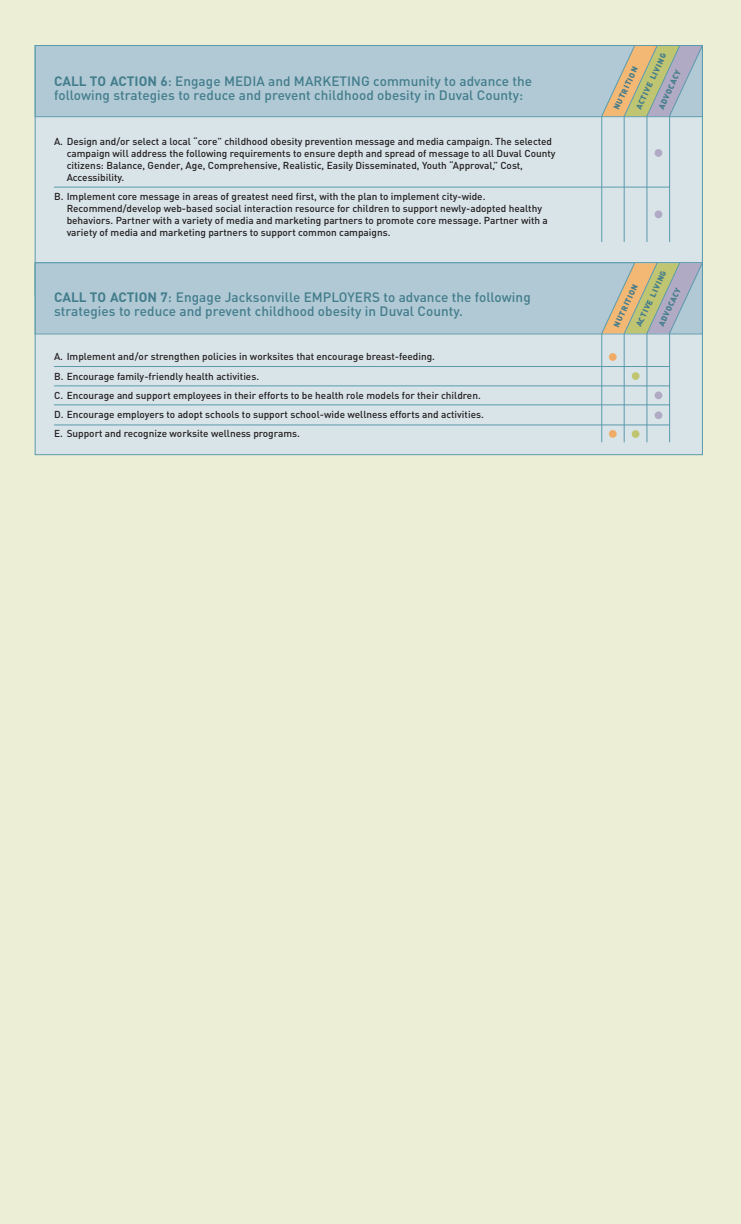
<style>
.page{position:relative;width:741px;height:1224px;background:#fff}
.page>*{position:absolute;margin:0;border:0;box-sizing:border-box;transform-origin:0 0}
.t1{font:500 13.5px/14px "DIN";letter-spacing:.005em;color:#447d8c}
.t2{font:500 10px/12px "DIN";color:#231f20}
.t3{font:8px "DIN Black Alternate";color:#447d8c}
.s1{font-weight:700}
</style>
<div class="page">
<div style="left:0;top:0;width:740px;height:1224px;background:#eceed6"></div>
<div style="left:36px;top:46px;width:665px;height:249px;background:#d9e4e9"></div>
<div style="left:35px;top:45px;width:564px;height:72px;background:#b0c9d5"></div>
<svg style="left:599px;top:45px;width:104px;height:73px;background:#babba7"></svg>
<hr style="left:600px;top:116px;width:1px;height:126px;background:#5b9aac">
<hr style="left:623px;top:116px;width:1px;height:126px;background:#5b9aac">
<hr style="left:646px;top:116px;width:1px;height:126px;background:#5b9aac">
<hr style="left:668px;top:116px;width:1px;height:126px;background:#5b9aac">
<hr style="left:54px;top:187px;width:615px;height:1px;background:#5b9aac">
<div style="left:36px;top:263px;width:665px;height:191px;background:#d9e4e9"></div>
<div style="left:35px;top:262px;width:564px;height:72px;background:#b0c9d5"></div>
<svg style="left:599px;top:261px;width:104px;height:74px;background:#bbbba8"></svg>
<hr style="left:600px;top:334px;width:1px;height:108px;background:#5b9aac">
<hr style="left:623px;top:334px;width:1px;height:108px;background:#5b9aac">
<hr style="left:646px;top:334px;width:1px;height:108px;background:#5b9aac">
<hr style="left:668px;top:334px;width:1px;height:108px;background:#5b9aac">
<hr style="left:54px;top:366px;width:615px;height:1px;background:#5b9aac">
<hr style="left:54px;top:386px;width:615px;height:1px;background:#5b9aac">
<hr style="left:54px;top:405px;width:615px;height:1px;background:#5b9aac">
<hr style="left:54px;top:425px;width:615px;height:1px;background:#5b9aac">
<div style="left:608px;top:353px;width:8px;height:8px;background:#efab67;border-radius:50%"></div>
<div style="left:654px;top:149px;width:8px;height:8px;background:#b1aac4;border-radius:50%"></div>
<div style="left:654px;top:211px;width:8px;height:7px;background:#b1aac4;border-radius:50%"></div>
<div style="left:654px;top:392px;width:8px;height:7px;background:#b1aac4;border-radius:50%"></div>
<div style="left:654px;top:411px;width:8px;height:8px;background:#b1aac4;border-radius:50%"></div>
<div style="left:608px;top:430px;width:8px;height:8px;background:#efab67;border-radius:50%"></div>
<div style="left:631px;top:430px;width:8px;height:8px;background:#c0c571;border-radius:50%"></div>
<div style="left:631px;top:372px;width:8px;height:8px;background:#c0c571;border-radius:50%"></div>
<h1 class="t1" style="left:54px;top:75px;width:479px"><span class="s1">CALL TO ACTION 6</span>: Engage MEDIA and MARKETING community to advance the following strategies to reduce and prevent childhood obesity in Duval County:</h1>
<p class="t2" style="left:67px;top:135px;width:490px;text-indent:-13px">A. Design and/or select a local “core” childhood obesity prevention message and media campaign. The selected campaign will address the following requirements to ensure depth and spread of message to all Duval County citizens: Balance, Gender, Age, Comprehensive, Realistic, Easily Disseminated, Youth “Approval,” Cost, Accessibility.</p>
<p class="t2" style="left:67px;top:190px;width:482px;text-indent:-13px">B. Implement core message in areas of greatest need first, with the plan to implement city-wide.<br>Recommend/develop web-based social interaction resource for children to support newly-adopted healthy behaviors. Partner with a variety of media and marketing partners to promote core message. Partner with a variety of media and marketing partners to support common campaigns.</p>
<h1 class="t1" style="left:54px;top:290px;width:478px"><span class="s1">CALL TO ACTION 7</span>: Engage Jacksonville EMPLOYERS to advance the following strategies to reduce and prevent childhood obesity in Duval County.</h1>
<p class="t2" style="left:54px;top:347px;width:431px;line-height:19.2px">A. Implement and/or strengthen policies in worksites that encourage breast-feeding.<br>B. Encourage family-friendly health activities.<br>C. Encourage and support employees in their efforts to be health role models for their children.<br>D. Encourage employers to adopt schools to support school-wide wellness efforts and activities.<br>E. Support and recognize worksite wellness programs.</p>
<p class="t3" style="left:633px;top:107px;width:63px;rotate:-65deg">ACTIVE LIVING</p>
<p class="t3" style="left:611px;top:107px;width:48px;rotate:-65deg">NUTRITION</p>
<p class="t3" style="left:656px;top:107px;width:43px;rotate:-65deg">ADVOCACY</p>
<p class="t3" style="left:633px;top:324px;width:63px;rotate:-65deg">ACTIVE LIVING</p>
<p class="t3" style="left:611px;top:324px;width:48px;rotate:-65deg">NUTRITION</p>
<p class="t3" style="left:656px;top:324px;width:43px;rotate:-65deg">ADVOCACY</p>
</div>
